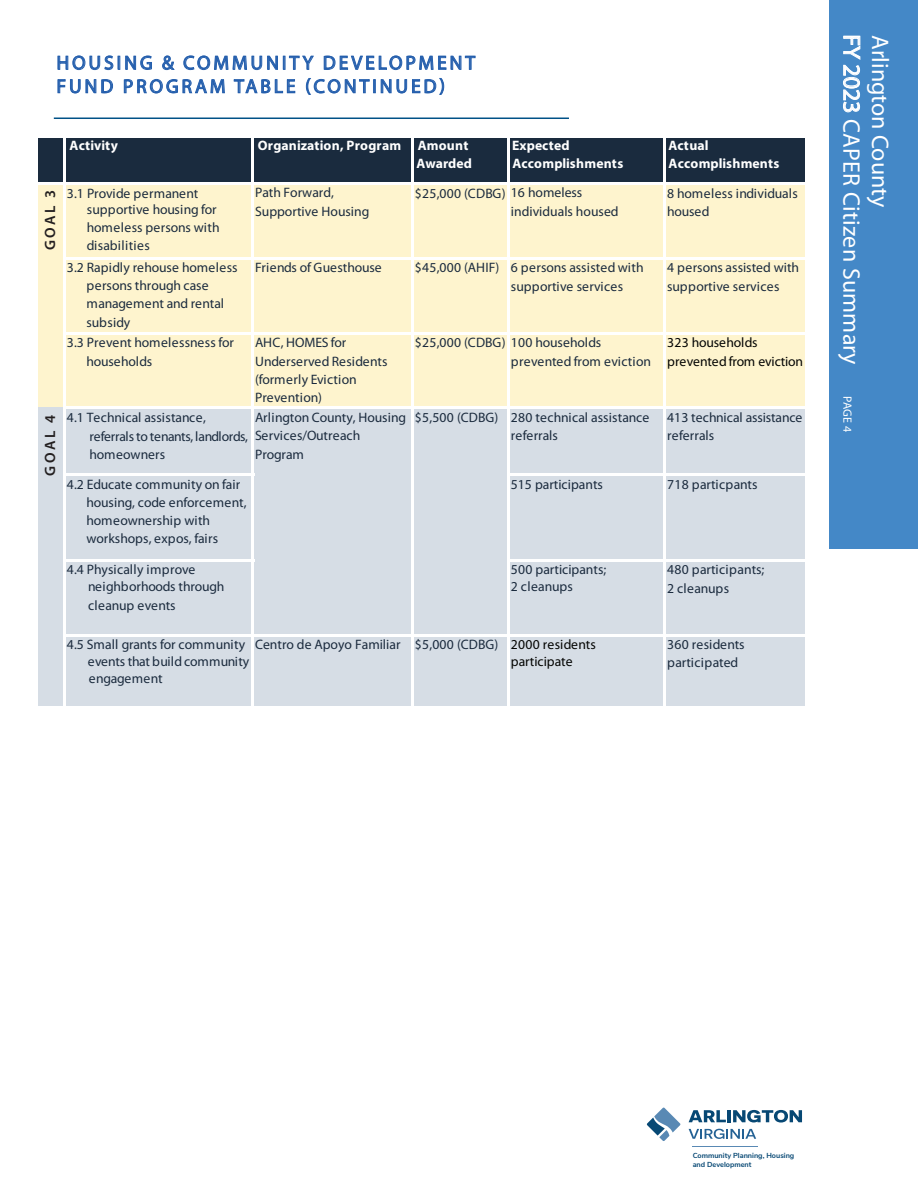
<style>
.page{position:relative;width:918px;height:1188px;background:#fff}
.page>*{position:absolute;margin:0;border:0;box-sizing:border-box;transform-origin:0 0}
.t1{font:24px "Myriad Pro";letter-spacing:.01em;color:#fff}
.t2{font:19.5px/23.4px "Myriad Pro";letter-spacing:.15em;color:#255fad}
.t3{font:600 15px "Myriad Pro";letter-spacing:.165em;color:#231f20}
.t4{font:13.65px/18.3px "Myriad Pro";color:#1b2b3e}
.t5{font:700 13.65px/18.3px "Myriad Pro";letter-spacing:.01em;color:#fff}
.t6{font:13.65px/18.3px "Myriad Pro";letter-spacing:-.01em;color:#040503}
.t7{font:13.65px/18.3px "Myriad Pro";letter-spacing:.03em;color:#1b2b3e}
.t8{font:13.65px/18.3px "Myriad Pro";letter-spacing:.02em;color:#1b2b3e}
.t9{font:12px "Myriad Pro";color:#fff}
.t10{font:700 7.2px/8.7px "Nunito Sans";color:#074874}
.s1{color:#040503}
</style>
<div class="page">
<div style="left:830px;top:0;width:88px;height:549px;background:#4488c7"></div>
<svg style="left:843px;top:36px;width:18px;height:77px"></svg>
<svg style="left:57px;top:55px;width:419px;height:40px"></svg>
<hr style="left:54px;top:118px;width:515px;height:1px;background:#005187">
<svg style="left:647px;top:1107px;width:33px;height:34px"></svg>
<svg style="left:689px;top:1110px;width:113px;height:13px"></svg>
<svg style="left:689px;top:1129px;width:67px;height:10px"></svg>
<hr style="left:692px;top:1146px;width:65px;height:1px;background:#5989b4">
<div style="left:37px;top:137px;width:28px;height:47px;background:#1a2b3e"></div>
<div style="left:64px;top:137px;width:743px;height:47px;background:#1a2b3e"></div>
<div style="left:37px;top:183px;width:216px;height:76px;background:#fef4ce"></div>
<div style="left:252px;top:183px;width:257px;height:76px;background:#fef4ce"></div>
<div style="left:508px;top:183px;width:299px;height:76px;background:#fef4ce"></div>
<div style="left:37px;top:258px;width:770px;height:150px;background:#fef4ce"></div>
<div style="left:37px;top:407px;width:770px;height:302px;background:#d6dde5"></div>
<hr style="left:66px;top:473px;width:188px;height:3px;background:#fff">
<hr style="left:66px;top:559px;width:188px;height:3px;background:#fff">
<hr style="left:36px;top:136px;width:2px;height:573px;background:#fff">
<hr style="left:63px;top:136px;width:3px;height:573px;background:#fff">
<hr style="left:251px;top:136px;width:3px;height:573px;background:#fff">
<hr style="left:411px;top:136px;width:3px;height:573px;background:#fff">
<hr style="left:507px;top:136px;width:3px;height:573px;background:#fff">
<hr style="left:663px;top:136px;width:3px;height:573px;background:#fff">
<hr style="left:805px;top:136px;width:2px;height:573px;background:#fff">
<hr style="left:38px;top:182px;width:769px;height:3px;background:#fff">
<hr style="left:66px;top:257px;width:741px;height:3px;background:#fff">
<hr style="left:66px;top:332px;width:741px;height:3px;background:#fff">
<hr style="left:66px;top:407px;width:741px;height:2px;background:#fff">
<hr style="left:510px;top:473px;width:297px;height:3px;background:#fff">
<hr style="left:510px;top:559px;width:297px;height:3px;background:#fff">
<hr style="left:66px;top:634px;width:741px;height:2px;background:#fff">
<div style="left:5px;top:707px;width:848px;height:73px;background:#fff"></div>
<h2 class="t2" style="left:57px;top:51px;width:420px">HOUSING &amp; COMMUNITY DEVELOPMENT<br>FUND PROGRAM TABLE CONTINUED</h2>
<p class="t3" style="left:40px;top:250px;width:62px;rotate:-90deg">GOAL 3</p>
<p class="t3" style="left:40px;top:476px;width:62px;rotate:-90deg">GOAL 4</p>
<p class="t5" style="left:70px;top:136px;width:50px">Activity</p>
<p class="t5" style="left:258px;top:136px;width:216px;text-align:right">Organization, Program Amount<br>Awarded</p>
<p class="t5" style="left:512px;top:136px;width:113px">Expected<br>Accomplishments</p>
<p class="t5" style="left:668px;top:136px;width:113px">Actual<br>Accomplishments</p>
<p class="t4" style="left:87px;top:185px;width:131px;line-height:16.2px;text-indent:-20px">3.1 Provide permanent supportive housing for</p>
<p class="t7" style="left:87px;top:218px;width:134px">homeless persons with disabilities</p>
<p class="t4" style="left:255px;top:183px;width:116px;line-height:18.8px">Path Forward,<br>Supportive Housing</p>
<p class="t4" style="left:511px;top:184px;width:109px;text-indent:-96px">$25,000 (CDBG) 16 homeless individuals housed</p>
<p class="t4" style="left:667px;top:184px;width:132px">8 homeless individuals housed</p>
<p class="t4" style="left:87px;top:259px;width:153px;text-indent:-20px">3.2 Rapidly rehouse homeless persons through case management and rental subsidy</p>
<p class="t4" style="left:255px;top:259px;width:128px">Friends of Guesthouse</p>
<p class="t4" style="left:511px;top:259px;width:134px;text-indent:-96px">$45,000 (AHIF) 6 persons assisted with supportive services</p>
<p class="t4" style="left:667px;top:259px;width:134px">4 persons assisted with supportive services</p>
<p class="t4" style="left:86px;top:333px;width:149px;line-height:19px;text-indent:-20px">3.3 Prevent homelessness for households</p>
<p class="t4" style="left:255px;top:333px;width:134px">AHC, HOMES for<br>Underserved Residents (formerly Eviction<br>Prevention)</p>
<p class="t4" style="left:511px;top:333px;width:142px;text-indent:-96px">$25,000 (CDBG) 100 households prevented from eviction</p>
<p class="t6" style="left:667px;top:333px;width:138px">323 households prevented from eviction</p>
<p class="t4" style="left:90px;top:408px;width:160px;line-height:18.8px;text-indent:-23px">4.1 Technical assistance, referrals to tenants, landlords, homeowners</p>
<p class="t4" style="left:511px;top:408px;width:140px">280 technical assistance referrals</p>
<p class="t4" style="left:667px;top:408px;width:137px">413 technical assistance referrals</p>
<p class="t4" style="left:87px;top:475px;width:162px;text-indent:-20px">4.2 Educate community on fair housing, code enforcement, homeownership with workshops, expos, fairs</p>
<p class="t4" style="left:511px;top:475px;width:94px">515 participants</p>
<p class="t4" style="left:667px;top:475px;width:92px">718 particpants</p>
<p class="t4" style="left:88px;top:561px;width:138px;line-height:16.8px;text-indent:-21px">4.4 Physically improve neighborhoods through</p>
<p class="t4" style="left:88px;top:596px;width:89px">cleanup events</p>
<p class="t4" style="left:255px;top:408px;width:153px">Arlington County, Housing<br>Services/Outreach<br>Program</p>
<p class="t4" style="left:415px;top:408px;width:85px">$5,500 (CDBG)</p>
<p class="t4" style="left:511px;top:561px;width:97px;line-height:16.4px">500 participants;<br>2 cleanups</p>
<p class="t8" style="left:667px;top:561px;width:99px">480 participants;<br>2 cleanups</p>
<p class="t4" style="left:88px;top:636px;width:163px;line-height:17.1px;text-indent:-21px">4.5 Small grants for community events that build community engagement</p>
<p class="t4" style="left:511px;top:636px;width:86px;line-height:16.4px;text-indent:-256px">Centro de Apoyo Familiar $5,000 (CDBG) <span class="s1">2000 residents participate</span></p>
<p class="t4" style="left:667px;top:635px;width:79px">360 residents participated</p>
<h1 class="t1" style="left:866px;top:34px;width:332px;rotate:90deg">FY 2023 CAPER Citizen Summary</h1>
<h1 class="t1" style="left:895px;top:35px;width:174px;rotate:90deg">Arlington County</h1>
<p class="t9" style="left:855px;top:396px;width:37px;rotate:90deg">PAGE 4</p>
<p class="t10" style="left:693px;top:1151px;width:103px">Community Planning, Housing and Development</p>
</div>
